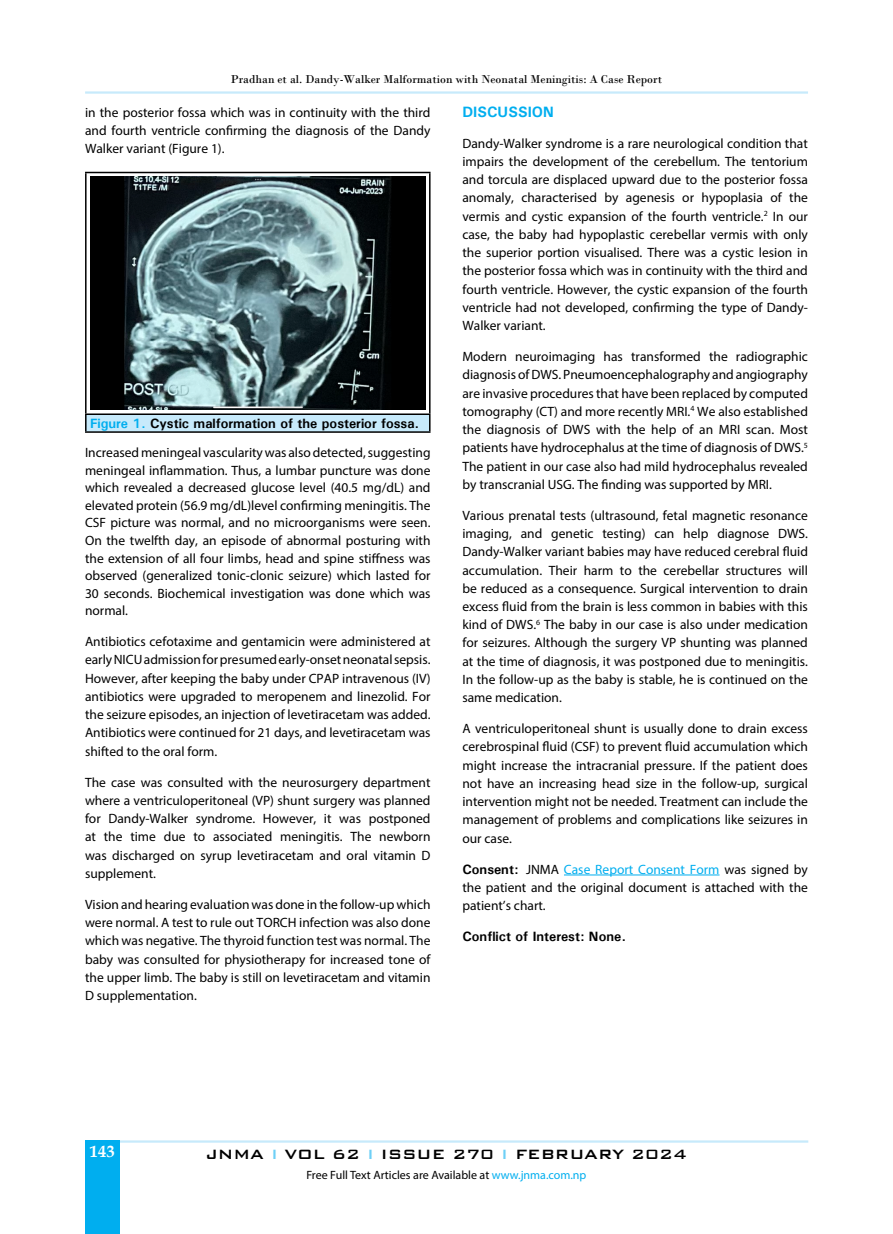
<style>
.page{position:relative;width:893px;height:1234px;background:#fff}
.page>*{position:absolute;margin:0;border:0;box-sizing:border-box;transform-origin:0 0}
.t1{font:500 18px "Bank Gothic BT";color:#000}
.t2{font:700 16.5px "Book Antiqua";color:#fff}
.t3{font:700 15px "Univers";color:#00aeef}
.t4{font:13.5px/18.3px "Myriad Pro";color:#000;text-align:justify}
.t5{font:700 13.5px "Univers";color:#000}
.t6{font:12px "Bodoni";color:#000}
.t7{font:12px "Myriad Pro";color:#000}
.s1{color:#00aeef}
.s2{font-family:"Univers";font-weight:700}
.s3{color:#6dcff6}
</style>
<div class="page">
<hr style="left:85px;top:91px;width:723px;height:3px;background:#c7eafb">
<hr style="left:85px;top:1140px;width:723px;height:2px;background:#c7eafb">
<div style="left:85px;top:1140px;width:35px;height:93px;background:#00aeef"></div>
<hr style="left:564px;top:874px;width:155px;height:1px;background:#00aeef">
<div style="left:86px;top:414px;width:344px;height:18px;background:#c7eafb"></div>
<hr style="left:85px;top:172px;width:346px;height:1px;background:#000">
<hr style="left:85px;top:173px;width:2px;height:240px;background:#000">
<hr style="left:429px;top:173px;width:2px;height:240px;background:#000">
<hr style="left:85px;top:413px;width:346px;height:2px;background:#000">
<svg style="left:85px;top:415px;width:2px;height:16px"></svg>
<svg style="left:429px;top:415px;width:2px;height:16px"></svg>
<hr style="left:85px;top:431px;width:346px;height:1px;background:#000">
<img style="left:90px;top:177px;width:335px;height:233px">
<p class="t6" style="left:231px;top:72px;width:433px">Pradhan et al. Dandy-Walker Malformation with Neonatal Meningitis: A Case Report</p>
<p class="t4" style="left:85px;top:103px;width:347px">in the posterior fossa which was in continuity with the third and fourth ventricle confirming the diagnosis of the Dandy Walker variant (Figure 1).</p>
<p class="t5" style="left:90px;top:414px;width:331px"><span class="s1">Figure 1.</span> Cystic malformation of the posterior fossa.</p>
<p class="t4" style="left:85px;top:443px;width:347px;line-height:17.5px">Increased meningeal vascularity was also detected, suggesting meningeal inflammation. Thus, a lumbar puncture was done which revealed a decreased glucose level (40.5 mg/dL) and elevated protein (56.9 mg/dL)level confirming meningitis. The CSF picture was normal, and no microorganisms were seen.<br>On the twelfth day, an episode of abnormal posturing with the extension of all four limbs, head and spine stiffness was observed (generalized tonic-clonic seizure) which lasted for 30 seconds. Biochemical investigation was done which was normal.</p>
<p class="t4" style="left:85px;top:632px;width:347px">Antibiotics cefotaxime and gentamicin were administered at early NICU admission for presumed early-onset neonatal sepsis.<br>However, after keeping the baby under CPAP intravenous (IV) antibiotics were upgraded to meropenem and linezolid. For the seizure episodes, an injection of levetiracetam was added.<br>Antibiotics were continued for 21 days, and levetiracetam was shifted to the oral form.</p>
<p class="t4" style="left:85px;top:772px;width:347px">The case was consulted with the neurosurgery department where a ventriculoperitoneal (VP) shunt surgery was planned for Dandy-Walker syndrome. However, it was postponed at the time due to associated meningitis. The newborn was discharged on syrup levetiracetam and oral vitamin D supplement.</p>
<p class="t4" style="left:85px;top:894px;width:347px">Vision and hearing evaluation was done in the follow-up which were normal. A test to rule out TORCH infection was also done which was negative. The thyroid function test was normal. The baby was consulted for physiotherapy for increased tone of the upper limb. The baby is still on levetiracetam and vitamin D supplementation.</p>
<p class="t3" style="left:462px;top:102px;width:93px">DISCUSSION</p>
<p class="t4" style="left:462px;top:134px;width:347px">Dandy-Walker syndrome is a rare neurological condition that impairs the development of the cerebellum. The tentorium and torcula are displaced upward due to the posterior fossa anomaly, characterised by agenesis or hypoplasia of the vermis and cystic expansion of the fourth ventricle.<sup>2</sup> In our case, the baby had hypoplastic cerebellar vermis with only the superior portion visualised. There was a cystic lesion in the posterior fossa which was in continuity with the third and fourth ventricle. However, the cystic expansion of the fourth ventricle had not developed, confirming the type of Dandy-Walker variant.</p>
<p class="t4" style="left:462px;top:347px;width:347px">Modern neuroimaging has transformed the radiographic diagnosis of DWS. Pneumoencephalography and angiography are invasive procedures that have been replaced by computed tomography (CT) and more recently MRI.<sup>4</sup> We also established the diagnosis of DWS with the help of an MRI scan. Most patients have hydrocephalus at the time of diagnosis of DWS.<sup>5<br></sup>The patient in our case also had mild hydrocephalus revealed by transcranial USG. The finding was supported by MRI.</p>
<p class="t4" style="left:462px;top:506px;width:347px">Various prenatal tests (ultrasound, fetal magnetic resonance imaging, and genetic testing) can help diagnose DWS.<br>Dandy-Walker variant babies may have reduced cerebral fluid accumulation. Their harm to the cerebellar structures will be reduced as a consequence. Surgical intervention to drain excess fluid from the brain is less common in babies with this kind of DWS.<sup>6</sup> The baby in our case is also under medication for seizures. Although the surgery VP shunting was planned at the time of diagnosis, it was postponed due to meningitis.<br>In the follow-up as the baby is stable, he is continued on the same medication.</p>
<p class="t4" style="left:462px;top:719px;width:347px">A ventriculoperitoneal shunt is usually done to drain excess cerebrospinal fluid (CSF) to prevent fluid accumulation which might increase the intracranial pressure. If the patient does not have an increasing head size in the follow-up, surgical intervention might not be needed. Treatment can include the management of problems and complications like seizures in our case.</p>
<p class="t4" style="left:462px;top:859px;width:347px"><span class="s2">Consent:</span> JNMA <span class="s1">Case Report Consent Form</span> was signed by the patient and the original document is attached with the patient’s chart.</p>
<p class="t5" style="left:462px;top:927px;width:165px">Conflict of Interest: None.</p>
<p class="t2" style="left:90px;top:1139px;width:26px">143</p>
<h1 class="t1" style="left:206px;top:1143px;width:483px">JNMA <span class="s3">I</span> VOL 62 <span class="s3">I</span> ISSUE 270 <span class="s3">I</span> FEBRUARY 2024</h1>
<p class="t7" style="left:306px;top:1167px;width:281px">Free Full Text Articles are Available at <span class="s1">www.jnma.com.np</span></p>
</div>
